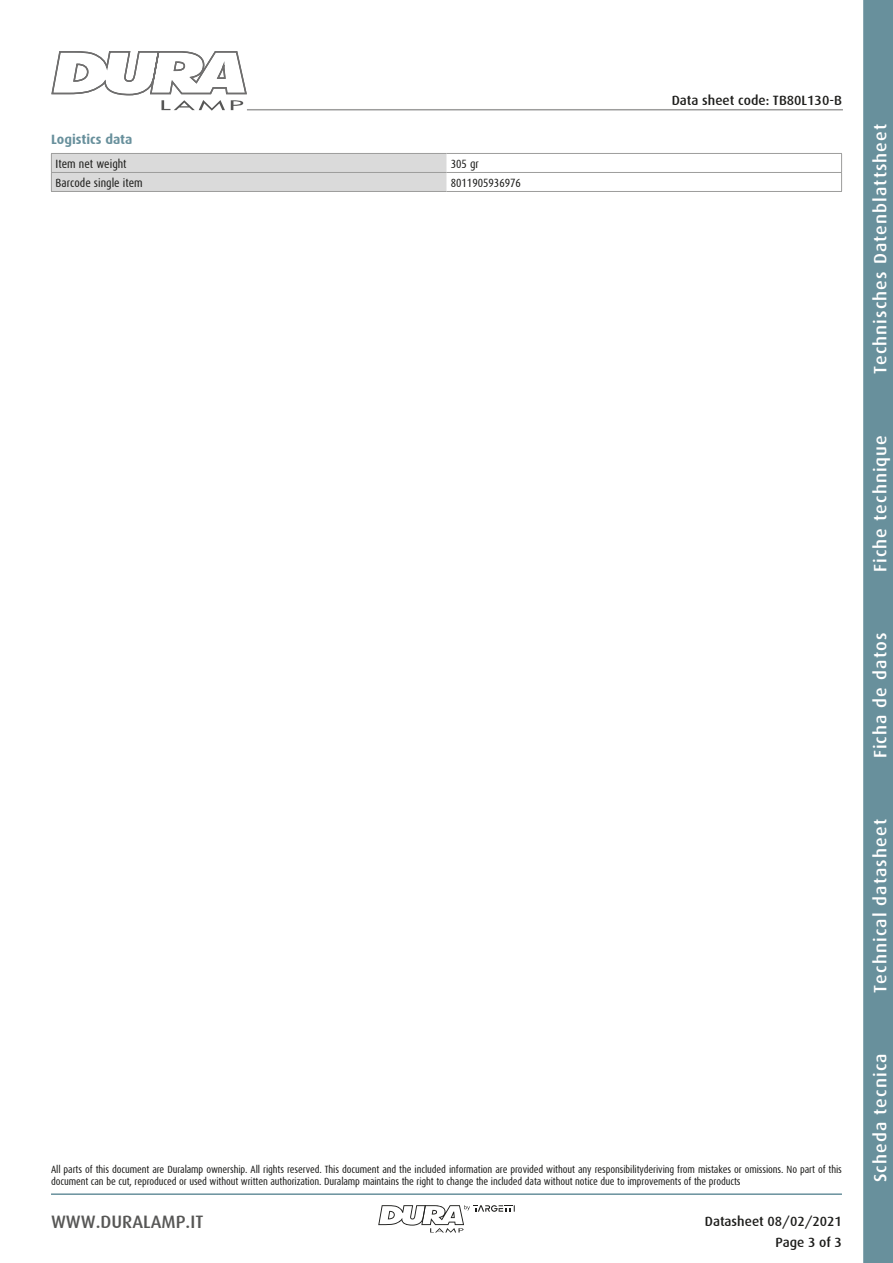
<style>
.page{position:relative;width:893px;height:1263px;background:#fff}
.page>*{position:absolute;margin:0;border:0;box-sizing:border-box;transform-origin:0 0}
.t1{font:500 18px "Dax";letter-spacing:.06em;color:#fff}
.t2{font:500 18px "Dax";color:#575756}
.t3{font:500 13.5px/21.3px "Dax";color:#1d1d1b;text-align:right}
.t4{font:700 13.5px "Dax";color:#68909c}
.t5{font:12px "Dax Condensed";color:#1d1d1b}
.t6{font:10.5px/12px "Dax Condensed";letter-spacing:-.01em;color:#1d1d1b}
</style>
<div class="page">
<svg style="left:863px;top:0;width:30px;height:1263px;background:#6b929e"></svg>
<hr style="left:51px;top:1193px;width:791px;height:2px;background:#68909c">
<svg style="left:51px;top:51px;width:197px;height:60px"></svg>
<svg style="left:378px;top:1205px;width:137px;height:28px"></svg>
<hr style="left:247px;top:109px;width:596px;height:1px;background:#9d9d9c">
<hr style="left:446px;top:153px;width:396px;height:1px;background:#9d9d9c">
<hr style="left:446px;top:172px;width:396px;height:1px;background:#9d9d9c">
<svg style="left:841px;top:154px;width:1px;height:37px"></svg>
<hr style="left:446px;top:191px;width:396px;height:1px;background:#9d9d9c">
<div style="left:51px;top:153px;width:395px;height:38px;background:#dadada"></div>
<hr style="left:51px;top:191px;width:395px;height:1px;background:#9d9d9c">
<p class="t4" style="left:51px;top:132px;width:83px">Logistics data</p>
<p class="t5" style="left:56px;top:157px;width:72px">Item net weight</p>
<p class="t5" style="left:451px;top:157px;width:30px">305 gr</p>
<p class="t5" style="left:56px;top:177px;width:89px">Barcode single item</p>
<p class="t5" style="left:451px;top:177px;width:72px">8011905936976</p>
<p class="t3" style="left:672px;top:90px;width:172px">Data sheet code: TB80L130-B</p>
<p class="t6" style="left:51px;top:1163px;width:792px">All parts of this document are Duralamp ownership. All rights reserved. This document and the included information are provided without any responsibilityderiving from mistakes or omissions. No part of this document can be cut, reproduced or used without written authorization. Duralamp maintains the right to change the included data without notice due to improvements of the products</p>
<h1 class="t2" style="left:51px;top:1212px;width:154px">WWW.DURALAMP.IT</h1>
<p class="t3" style="left:705px;top:1211px;width:139px">Datasheet 08/02/2021<br>Page 3 of 3</p>
<h1 class="t1" style="left:870px;top:374px;width:252px;rotate:-90deg">Technisches Datenblattsheet</h1>
<h1 class="t1" style="left:870px;top:572px;width:139px;rotate:-90deg">Fiche technique</h1>
<h1 class="t1" style="left:870px;top:758px;width:127px;rotate:-90deg">Ficha de datos</h1>
<h1 class="t1" style="left:870px;top:993px;width:175px;rotate:-90deg">Technical datasheet</h1>
<h1 class="t1" style="left:870px;top:1182px;width:130px;rotate:-90deg">Scheda tecnica</h1>
</div>
